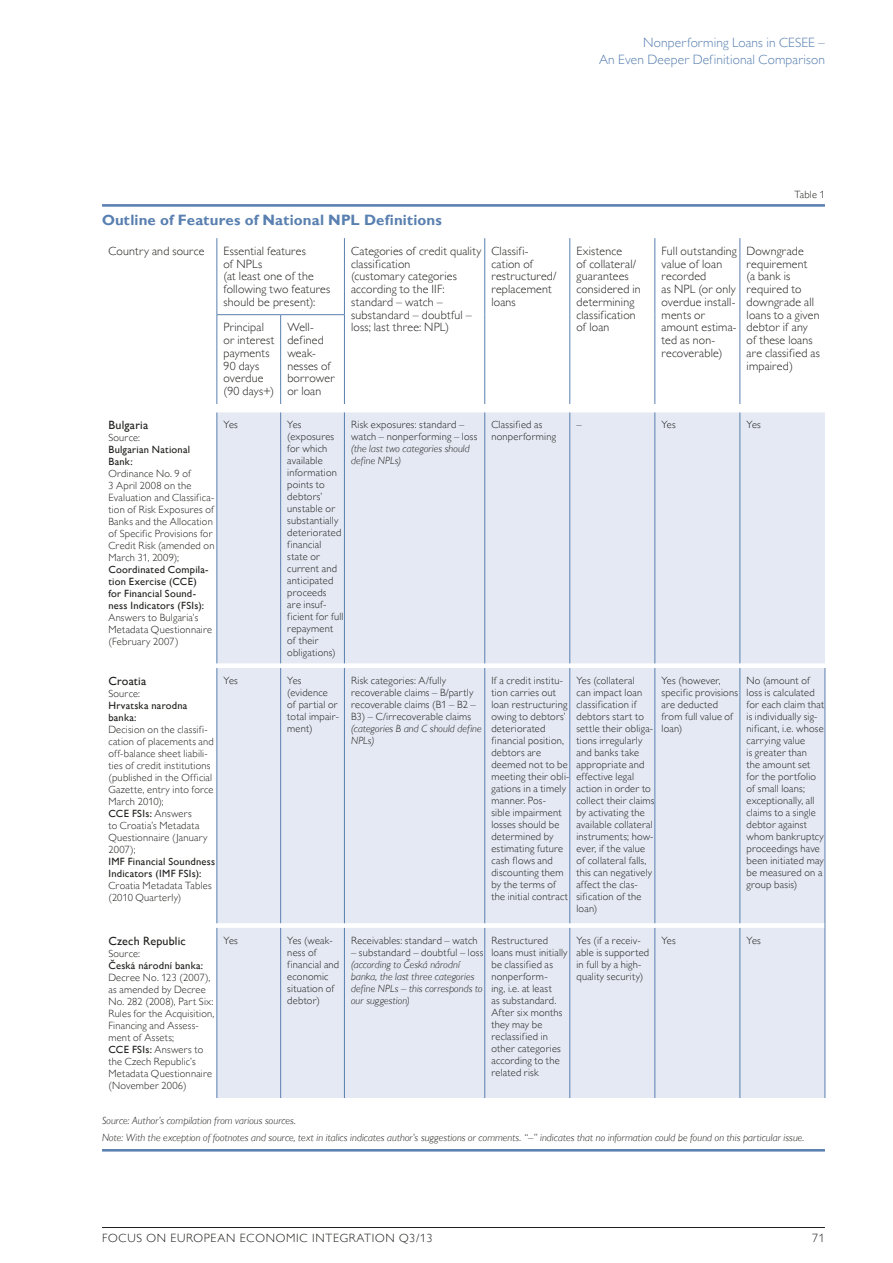
<style>
.page{position:relative;width:893px;height:1263px;background:#fff}
.page>*{position:absolute;margin:0;border:0;box-sizing:border-box;transform-origin:0 0}
.t1{font:700 15px "Gill Sans MT Pro";letter-spacing:.01em;color:#5980b0}
.t2{font:300 13.5px/16.5px "Gill Sans MT Pro";letter-spacing:.01em;color:#5980b0;text-align:right}
.t3{font:300 12px/12.8px "Gill Sans MT Pro";letter-spacing:.015em;color:#20201e}
.t4{font:300 12px "Gill Sans MT Pro";letter-spacing:.06em;color:#20201e}
.t5{font:500 12px "Gill Sans MT Pro";letter-spacing:.015em;color:#20201e}
.t6{font:300 10.5px/12px "Gill Sans MT Pro";letter-spacing:.02em;color:#20201e}
.t7{font:italic 300 10.5px/12px "Gill Sans MT Pro";letter-spacing:.01em;color:#20201e}
.t8{font:500 10.5px/12px "Gill Sans MT Pro";letter-spacing:.02em;color:#20201e}
.s1{font-weight:500}
</style>
<div class="page">
<hr style="left:102px;top:1227px;width:723px;height:1px;background:#20201e">
<div style="left:217px;top:412px;width:608px;height:686px;background:#e4e9f3"></div>
<hr style="left:217px;top:238px;width:1px;height:76px;background:#5980b0">
<hr style="left:344px;top:238px;width:1px;height:76px;background:#5980b0">
<hr style="left:484px;top:238px;width:1px;height:77px;background:#5980b0">
<hr style="left:569px;top:238px;width:1px;height:77px;background:#5980b0">
<hr style="left:655px;top:238px;width:1px;height:77px;background:#5980b0">
<hr style="left:740px;top:238px;width:1px;height:77px;background:#5980b0">
<hr style="left:217px;top:314px;width:64px;height:1px;background:#5980b0">
<hr style="left:217px;top:315px;width:1px;height:89px;background:#5980b0">
<hr style="left:281px;top:314px;width:64px;height:1px;background:#5980b0">
<hr style="left:280px;top:315px;width:1px;height:89px;background:#5980b0">
<hr style="left:344px;top:315px;width:1px;height:89px;background:#5980b0">
<hr style="left:484px;top:315px;width:1px;height:89px;background:#5980b0">
<hr style="left:569px;top:315px;width:1px;height:89px;background:#5980b0">
<hr style="left:655px;top:315px;width:1px;height:89px;background:#5980b0">
<hr style="left:740px;top:315px;width:1px;height:89px;background:#5980b0">
<hr style="left:217px;top:412px;width:1px;height:251px;background:#5980b0">
<hr style="left:280px;top:412px;width:1px;height:251px;background:#5980b0">
<hr style="left:344px;top:412px;width:1px;height:251px;background:#5980b0">
<hr style="left:484px;top:412px;width:1px;height:251px;background:#5980b0">
<hr style="left:569px;top:412px;width:1px;height:251px;background:#5980b0">
<hr style="left:655px;top:412px;width:1px;height:251px;background:#5980b0">
<hr style="left:740px;top:412px;width:1px;height:251px;background:#5980b0">
<hr style="left:217px;top:668px;width:1px;height:255px;background:#5980b0">
<hr style="left:280px;top:668px;width:1px;height:255px;background:#5980b0">
<hr style="left:344px;top:668px;width:1px;height:255px;background:#5980b0">
<hr style="left:484px;top:668px;width:1px;height:255px;background:#5980b0">
<hr style="left:569px;top:668px;width:1px;height:255px;background:#5980b0">
<hr style="left:655px;top:668px;width:1px;height:255px;background:#5980b0">
<hr style="left:740px;top:668px;width:1px;height:255px;background:#5980b0">
<hr style="left:825px;top:668px;width:1px;height:255px;background:#5980b0">
<hr style="left:217px;top:928px;width:1px;height:170px;background:#5980b0">
<hr style="left:280px;top:928px;width:1px;height:170px;background:#5980b0">
<hr style="left:344px;top:928px;width:1px;height:170px;background:#5980b0">
<hr style="left:484px;top:928px;width:1px;height:170px;background:#5980b0">
<hr style="left:569px;top:928px;width:1px;height:170px;background:#5980b0">
<hr style="left:655px;top:928px;width:1px;height:170px;background:#5980b0">
<hr style="left:740px;top:928px;width:1px;height:170px;background:#5980b0">
<hr style="left:825px;top:928px;width:1px;height:170px;background:#5980b0">
<hr style="left:102px;top:204px;width:723px;height:3px;background:#5980b0">
<hr style="left:102px;top:1149px;width:723px;height:2px;background:#5980b0">
<p class="t2" style="left:599px;top:34px;width:227px">Nonperforming Loans in CESEE –<br>An Even Deeper Definitional Comparison</p>
<p class="t6" style="left:794px;top:188px;width:32px">Table 1</p>
<h1 class="t1" style="left:102px;top:211px;width:341px">Outline of Features of National NPL Definitions</h1>
<p class="t3" style="left:108px;top:244px;width:98px">Country and source</p>
<p class="t3" style="left:224px;top:244px;width:108px">Essential features<br>of NPLs<br>(at least one of the following two features should be present):</p>
<p class="t3" style="left:351px;top:244px;width:132px">Categories of credit quality classification<br>(customary categories according to the IIF: standard – watch – substandard – doubtful – loss; last three: NPL)</p>
<p class="t3" style="left:491px;top:244px;width:67px">Classifi&shy;cation of restructured/ replacement loans</p>
<p class="t3" style="left:576px;top:244px;width:66px">Existence<br>of collateral/ guarantees considered in determining classification of loan</p>
<p class="t3" style="left:661px;top:244px;width:77px">Full out standing value of loan recorded<br>as NPL (or only overdue install&shy;ments or amount estima&shy;ted as non&shy;recoverable)</p>
<p class="t3" style="left:747px;top:244px;width:75px">Downgrade requirement<br>(a bank is required to downgrade all loans to a given debtor if any of these loans are classified as impaired)</p>
<p class="t3" style="left:224px;top:321px;width:52px">Principal or interest payments<br>90 days overdue (90 days+)</p>
<p class="t3" style="left:287px;top:321px;width:49px">Well&shy;defined weak&shy;nesses of borrower or loan</p>
<p class="t5" style="left:108px;top:418px;width:41px">Bulgaria</p>
<p class="t6" style="left:108px;top:431px;width:33px">Source:</p>
<p class="t8" style="left:108px;top:443px;width:83px">Bulgarian National<br>Bank:</p>
<p class="t6" style="left:108px;top:467px;width:108px">Ordinance No. 9 of<br>3 April 2008 on the<br>Evaluation and Classifica&shy;tion of Risk Exposures of<br>Banks and the Allocation of Specific Provisions for<br>Credit Risk (amended on<br>March 31, 2009);</p>
<p class="t8" style="left:108px;top:563px;width:102px">Coordinated Compila&shy;tion Exercise (CCE) for Financial Sound&shy;ness Indicators (FSIs):</p>
<p class="t6" style="left:108px;top:611px;width:105px">Answers to Bulgaria’s<br>Metadata Questionnaire (February 2007)</p>
<p class="t5" style="left:108px;top:674px;width:39px">Croatia</p>
<p class="t6" style="left:108px;top:687px;width:33px">Source:</p>
<p class="t8" style="left:108px;top:699px;width:81px">Hrvatska narodna banka:</p>
<p class="t6" style="left:108px;top:723px;width:107px">Decision on the classifi&shy;cation of placements and off-balance sheet liabili&shy;ties of credit institutions (published in the Official<br>Gazette, entry into force<br>March 2010);<br><span class="s1">CCE FSIs:</span> Answers<br>to Croatia’s Metadata<br>Questionnaire (January<br>2007);</p>
<p class="t8" style="left:108px;top:855px;width:108px">IMF Financial Soundness<br>Indicators (IMF FSIs):</p>
<p class="t6" style="left:108px;top:879px;width:105px">Croatia Metadata Tables (2010 Quarterly)</p>
<p class="t5" style="left:108px;top:933px;width:79px">Czech Republic</p>
<p class="t6" style="left:108px;top:947px;width:33px">Source:</p>
<p class="t8" style="left:108px;top:959px;width:96px">Česká národní banka:</p>
<p class="t6" style="left:108px;top:971px;width:107px">Decree No. 123 (2007), as amended by Decree<br>No. 282 (2008), Part Six:<br>Rules for the Acquisition,<br>Financing and Assess&shy;ment of Assets;<br><span class="s1">CCE FSIs:</span> Answers to the Czech Republic’s<br>Metadata Questionnaire (November 2006)</p>
<p class="t6" style="left:224px;top:418px;width:16px">Yes</p>
<p class="t6" style="left:287px;top:418px;width:58px">Yes (exposures for which available information points to debtors’ unstable or substantially deteriorated financial state or current and anticipated proceeds<br>are insuf&shy;ficient for full repayment of their obligations)</p>
<p class="t6" style="left:351px;top:418px;width:128px">Risk exposures: standard – watch – nonperforming – loss</p>
<p class="t7" style="left:351px;top:442px;width:120px">(the last two categories should define NPLs)</p>
<p class="t6" style="left:224px;top:674px;width:16px">Yes</p>
<p class="t6" style="left:287px;top:674px;width:53px">Yes (evidence of partial or total impair&shy;ment)</p>
<p class="t6" style="left:351px;top:674px;width:126px">Risk categories: A/fully recoverable claims – B/partly recoverable claims (B1 – B2 –<br>B3) – C/irrecoverable claims</p>
<p class="t7" style="left:351px;top:722px;width:132px">(categories B and C should define<br>NPLs)</p>
<p class="t6" style="left:491px;top:418px;width:66px">Classified as nonperforming</p>
<p class="t6" style="left:576px;top:418px;width:7px">–</p>
<p class="t6" style="left:661px;top:418px;width:16px">Yes</p>
<p class="t6" style="left:747px;top:418px;width:16px">Yes</p>
<p class="t6" style="left:491px;top:674px;width:80px">If a credit institu&shy;tion carries out loan restructuring owing to debtors’ deteriorated financial position, debtors are deemed not to be meeting their obli&shy;gations in a timely manner. Pos-<br>sible impairment losses should be determined by estimating future cash flows and discounting them by the terms of the initial contract</p>
<p class="t6" style="left:576px;top:674px;width:80px">Yes (collateral<br>can impact loan classification if debtors start to settle their obliga&shy;tions irregularly and banks take appropriate and effective legal action in order to collect their claims by activating the available collateral instruments; how&shy;ever, if the value of collateral falls, this can negatively affect the clas&shy;sification of the loan)</p>
<p class="t6" style="left:661px;top:674px;width:78px">Yes (however, specific provisions are deducted from full value of loan)</p>
<p class="t6" style="left:747px;top:674px;width:79px">No (amount of loss is calculated for each claim that is individually sig&shy;nificant, i.e. whose carrying value<br>is greater than<br>the amount set for the portfolio of small loans; exceptionally, all claims to a single debtor against whom bankruptcy proceedings have been initiated may be measured on a group basis)</p>
<p class="t6" style="left:224px;top:934px;width:16px">Yes</p>
<p class="t6" style="left:287px;top:934px;width:53px">Yes (weak&shy;ness of financial and economic situation of debtor)</p>
<p class="t6" style="left:351px;top:934px;width:128px">Receivables: standard – watch</p>
<p class="t6" style="left:351px;top:946px;width:134px">– substandard – doubtful – loss</p>
<p class="t7" style="left:351px;top:958px;width:133px">(according to Česká národní banka, the last three categories define NPLs – this corresponds to our suggestion)</p>
<p class="t6" style="left:491px;top:934px;width:78px">Restructured loans must initially be classified as nonperform-<br>ing, i.e. at least<br>as substandard.<br>After six months they may be reclassified in other categories according to the related risk</p>
<p class="t6" style="left:576px;top:934px;width:74px">Yes (if a receiv&shy;able is supported in full by a high&shy;quality security)</p>
<p class="t6" style="left:661px;top:934px;width:16px">Yes</p>
<p class="t6" style="left:747px;top:934px;width:16px">Yes</p>
<p class="t7" style="left:102px;top:1111px;width:704px;line-height:17px">Source: Author’s compilation from various sources.<br>Note: With the exception of footnotes and source, text in italics indicates author’s suggestions or comments. “–” indicates that no information could be found on this particular issue.</p>
<p class="t4" style="left:102px;top:1231px;width:332px">FOCUS ON EUROPEAN ECONOMIC INTEGRATION Q3/13</p>
<p class="t3" style="left:812px;top:1232px;width:14px">71</p>
</div>
